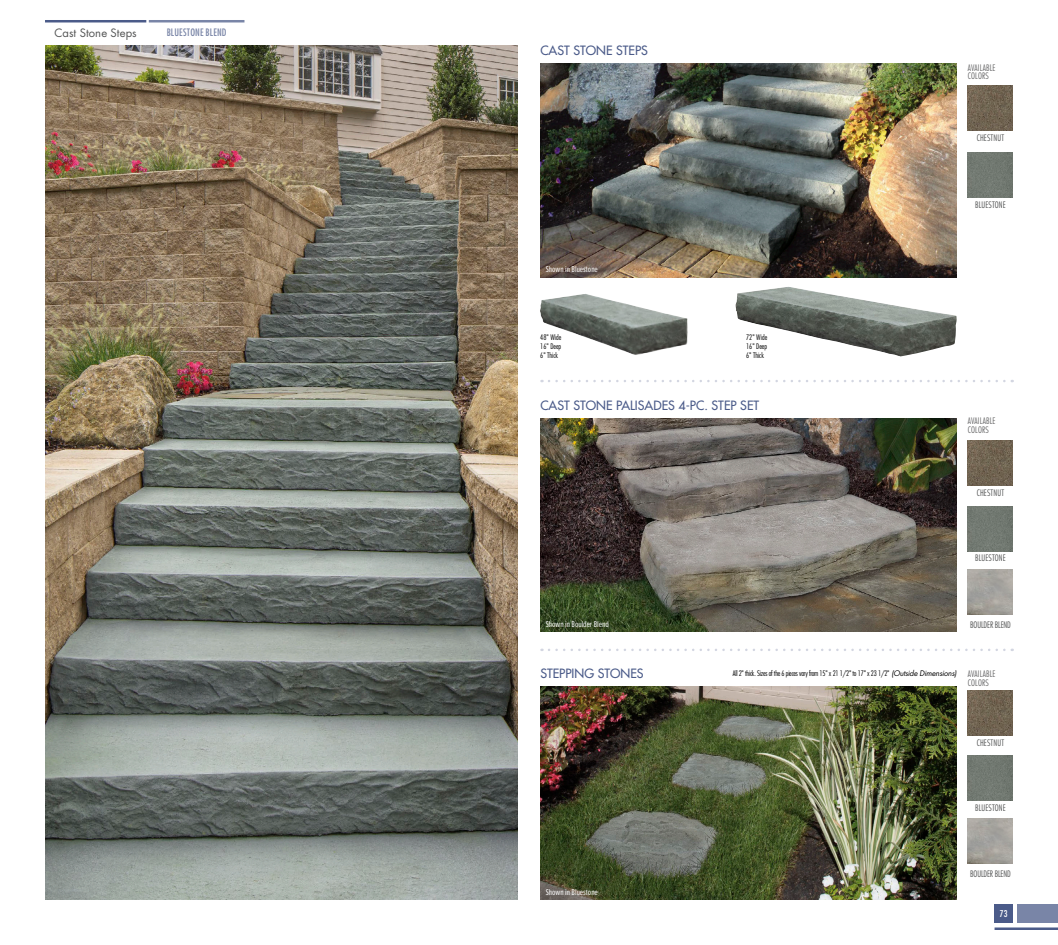
<style>
.page{position:relative;width:1058px;height:945px;background:#fff}
.page>*{position:absolute;margin:0;border:0;box-sizing:border-box;transform-origin:0 0}
.t1{font:500 12.5px "Futura Std";color:#4b5b89}
.t2{font:11.25px "Futura Std";color:#535454}
.t3{font:condensed 10px "Futura Std";letter-spacing:.015em;color:#7985a7}
.t4{font:condensed 9.25px "Futura Std";color:#fff}
.t5{font:300 condensed 8.75px "Futura Std";letter-spacing:.015em;color:#535454}
.t6{font:8.75px "Proxima Nova Ex Cn";color:#fff}
.t7{font:300 condensed 8.75px/8.8px "Futura Std";letter-spacing:.015em;color:#676768}
.t8{font:300 condensed 8.75px "Futura Std";letter-spacing:-.01em;color:#535454}
.t9{font:300 condensed 7.5px "Futura Std";letter-spacing:-.025em;color:#000}
.s1{font-weight:400;font-style:italic;font-stretch:normal}
</style>
<div class="page">
<img style="left:45px;top:45px;width:473px;height:855px">
<img style="left:540px;top:418px;width:416px;height:214px">
<img style="left:540px;top:63px;width:416px;height:214px">
<img style="left:540px;top:686px;width:416px;height:214px">
<img style="left:968px;top:570px;width:44px;height:45px">
<img style="left:968px;top:441px;width:44px;height:45px">
<div style="left:968px;top:506px;width:44px;height:45px;background:#727971"></div>
<img style="left:968px;top:819px;width:44px;height:45px">
<img style="left:968px;top:691px;width:44px;height:45px">
<div style="left:968px;top:756px;width:44px;height:45px;background:#727971"></div>
<img style="left:968px;top:86px;width:44px;height:45px">
<div style="left:968px;top:152px;width:44px;height:45px;background:#727971"></div>
<img style="left:540px;top:294px;width:148px;height:61px">
<img style="left:735px;top:287px;width:221px;height:69px">
<svg style="left:549px;top:380px;width:463px;height:2px"></svg>
<svg style="left:549px;top:649px;width:463px;height:2px"></svg>
<hr style="left:45px;top:20px;width:101px;height:2px;background:#4b5b89">
<hr style="left:149px;top:20px;width:95px;height:2px;background:#7985a7">
<div style="left:994px;top:905px;width:18px;height:18px;background:#4b5b89"></div>
<hr style="left:994px;top:927px;width:64px;height:3px;background:#4b5b89">
<div style="left:1017px;top:905px;width:41px;height:18px;background:#7985a7"></div>
<p class="t2" style="left:55px;top:25px;width:84px">Cast Stone Steps</p>
<p class="t3" style="left:167px;top:26px;width:61px">BLUESTONE BLEND</p>
<p class="t1" style="left:540px;top:43px;width:109px">CAST STONE STEPS</p>
<p class="t6" style="left:546px;top:264px;width:54px">Shown in Bluestone</p>
<p class="t7" style="left:967px;top:63px;width:29px">AVAILABLE<br>COLORS</p>
<p class="t5" style="left:976px;top:133px;width:29px">CHESTNUT</p>
<p class="t5" style="left:975px;top:199px;width:32px">BLUESTONE</p>
<p class="t9" style="left:540px;top:333px;width:23px">48" Wide</p>
<p class="t9" style="left:540px;top:342px;width:22px">16" Deep</p>
<p class="t9" style="left:540px;top:351px;width:19px">6" Thick</p>
<p class="t9" style="left:746px;top:333px;width:23px">72" Wide</p>
<p class="t9" style="left:746px;top:342px;width:22px">16" Deep</p>
<p class="t9" style="left:746px;top:351px;width:19px">6" Thick</p>
<p class="t1" style="left:540px;top:398px;width:220px">CAST STONE PALISADES 4-PC. STEP SET</p>
<p class="t7" style="left:967px;top:417px;width:29px">AVAILABLE<br>COLORS</p>
<p class="t5" style="left:976px;top:488px;width:29px">CHESTNUT</p>
<p class="t5" style="left:975px;top:553px;width:32px">BLUESTONE</p>
<p class="t6" style="left:546px;top:619px;width:64px">Shown in Boulder Blend</p>
<p class="t1" style="left:540px;top:666px;width:105px">STEPPING STONES</p>
<p class="t8" style="left:970px;top:620px;width:42px">BOULDER BLEND</p>
<p class="t9" style="left:733px;top:669px;width:225px">All 2" thick. Sizes of the 6 pieces vary from 15" x 21 1/2" to 17" x 23 1/2" <span class="s1">(Outside Dimensions)</span></p>
<p class="t7" style="left:967px;top:669px;width:29px">AVAILABLE<br>COLORS</p>
<p class="t5" style="left:976px;top:738px;width:29px">CHESTNUT</p>
<p class="t5" style="left:975px;top:803px;width:32px">BLUESTONE</p>
<p class="t6" style="left:546px;top:887px;width:54px">Shown in Bluestone</p>
<p class="t8" style="left:970px;top:869px;width:42px">BOULDER BLEND</p>
<p class="t4" style="left:1000px;top:908px;width:9px">73</p>
</div>
